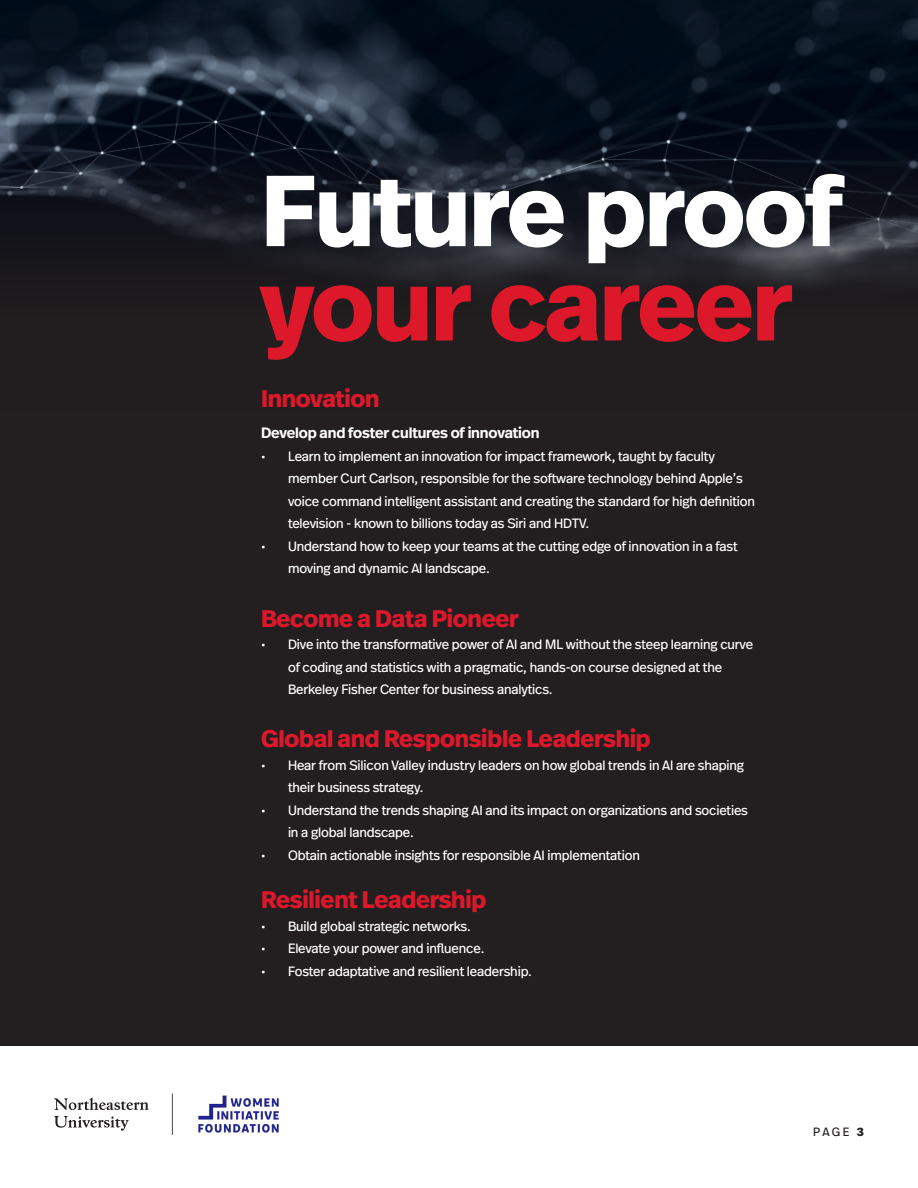
<style>
.page{position:relative;width:918px;height:1188px;background:#fff}
.page>*{position:absolute;margin:0;border:0;box-sizing:border-box;transform-origin:0 0}
.Body{font:700 100.5px "Real Head Pro";letter-spacing:-.01em;color:#fff}
.Body-2{font:700 100.5px "Real Head Pro";letter-spacing:-.01em;color:#dc182a}
.Body-3{font:700 24px "Real Head Pro";letter-spacing:-.01em;color:#dc182a}
.Body-4{font:600 15px "Real Head Pro";letter-spacing:-.01em;color:#fff}
.t1{font:13.5px/22.5px "Real Head Pro";letter-spacing:-.01em;color:#fff}
.t2{font:12px "Real Head Pro";color:#231f20}
.s1{font-weight:800}
</style>
<div class="page">
<div style="left:0;top:0;width:918px;height:1045px;background:#231f20"></div>
<img style="left:0;top:0;width:918px;height:284px">
<img style="left:198px;top:1095px;width:81px;height:38px">
<svg style="left:54px;top:1116px;width:75px;height:15px"></svg>
<svg style="left:54px;top:1098px;width:95px;height:12px"></svg>
<hr style="left:172px;top:1094px;width:1px;height:41px;background:#494a4b">
<p class="Body" style="left:261px;top:137px;width:583px">Future proof</p>
<p class="Body-2" style="left:261px;top:232px;width:533px">your career</p>
<p class="Body-3" style="left:261px;top:381px;width:120px">Innovation</p>
<p class="Body-4" style="left:261px;top:422px;width:280px">Develop and foster cultures of innovation</p>
<p class="t1" style="left:288px;top:445px;width:469px;text-indent:-27px">• Learn to implement an innovation for impact framework, taught by faculty member Curt Carlson, responsible for the software technology behind Apple’s voice command intelligent assistant and creating the standard for high definition television - known to billions today as Siri and HDTV.</p>
<p class="t1" style="left:288px;top:535px;width:451px;text-indent:-27px">• Understand how to keep your teams at the cutting edge of innovation in a fast moving and dynamic AI landscape.</p>
<p class="Body-3" style="left:261px;top:601px;width:259px">Become a Data Pioneer</p>
<p class="t1" style="left:288px;top:633px;width:467px;text-indent:-27px">• Dive into the transformative power of AI and ML without the steep learning curve of coding and statistics with a pragmatic, hands-on course designed at the<br>Berkeley Fisher Center for business analytics.</p>
<p class="Body-3" style="left:261px;top:721px;width:391px">Global and Responsible Leadership</p>
<p class="t1" style="left:288px;top:753px;width:458px;text-indent:-27px">• Hear from Silicon Valley industry leaders on how global trends in AI are shaping their business strategy.</p>
<p class="t1" style="left:288px;top:798px;width:461px;text-indent:-27px">• Understand the trends shaping AI and its impact on organizations and societies in a global landscape.</p>
<p class="t1" style="left:261px;top:843px;width:380px">• Obtain actionable insights for responsible AI implementation</p>
<p class="Body-3" style="left:261px;top:882px;width:227px">Resilient Leadership</p>
<p class="t1" style="left:261px;top:915px;width:211px">• Build global strategic networks.</p>
<p class="t1" style="left:261px;top:937px;width:225px">• Elevate your power and influence.</p>
<p class="t1" style="left:261px;top:960px;width:273px">• Foster adaptative and resilient leadership.</p>
<p class="t2" style="left:813px;top:1123px;width:52px">PAGE <span class="s1">3</span></p>
</div>
